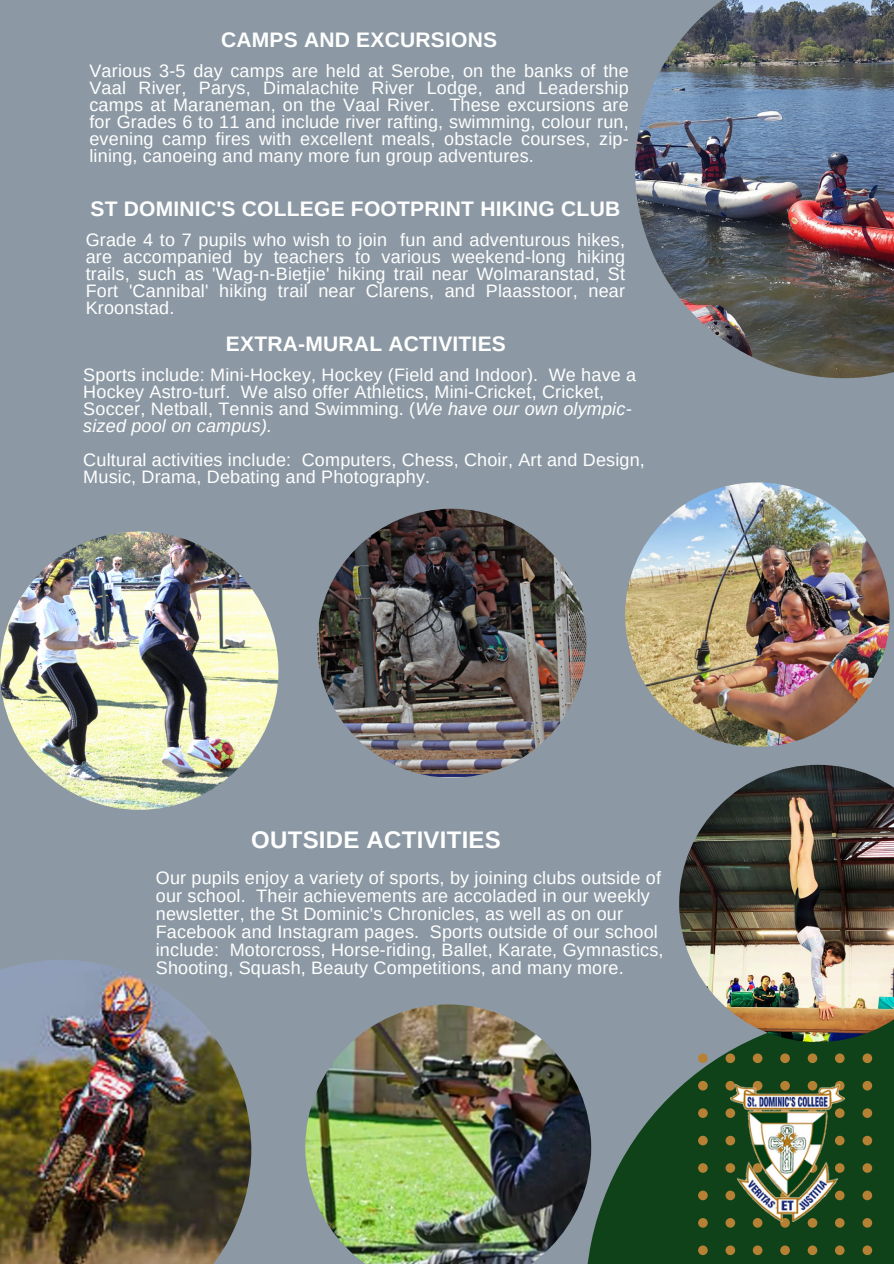
<style>
.page{position:relative;width:894px;height:1264px;background:#fff}
.page>*{position:absolute;margin:0;border:0;box-sizing:border-box;transform-origin:0 0}
.t1{font:700 24px "Arimo";letter-spacing:.01em;color:#fff}
.t2{font:700 21px "Arimo";letter-spacing:.01em;color:#fff}
.t3{font:18px/17px "Arimo";letter-spacing:.01em;color:#fff}
.s1{font-style:italic}
</style>
<div class="page">
<div style="left:0;top:0;width:893px;height:1263px;background:#8c99a4"></div>
<svg style="left:591px;top:1042px;width:302px;height:221px;fill:#0f4219"></svg>
<div style="left:698px;top:1245px;width:9px;height:10px;background:#b68134;border-radius:50%"></div>
<div style="left:725px;top:1245px;width:10px;height:10px;background:#b68134;border-radius:50%"></div>
<div style="left:752px;top:1245px;width:10px;height:10px;background:#b68134;border-radius:50%"></div>
<div style="left:780px;top:1245px;width:9px;height:10px;background:#b68134;border-radius:50%"></div>
<div style="left:807px;top:1245px;width:10px;height:10px;background:#b68134;border-radius:50%"></div>
<svg style="left:834px;top:1245px;width:10px;height:10px"></svg>
<div style="left:862px;top:1245px;width:9px;height:10px;background:#b68134;border-radius:50%"></div>
<div style="left:698px;top:1217px;width:9px;height:10px;background:#b68134;border-radius:50%"></div>
<div style="left:698px;top:1190px;width:9px;height:10px;background:#b68134;border-radius:50%"></div>
<div style="left:698px;top:1163px;width:9px;height:9px;background:#b68134;border-radius:50%"></div>
<div style="left:698px;top:1135px;width:9px;height:10px;background:#b68134;border-radius:50%"></div>
<div style="left:698px;top:1108px;width:9px;height:9px;background:#b68134;border-radius:50%"></div>
<div style="left:698px;top:1080px;width:9px;height:10px;background:#b68134;border-radius:50%"></div>
<div style="left:698px;top:1053px;width:9px;height:10px;background:#b68134;border-radius:50%"></div>
<svg style="left:725px;top:1217px;width:10px;height:10px"></svg>
<svg style="left:725px;top:1190px;width:10px;height:10px"></svg>
<div style="left:725px;top:1163px;width:10px;height:9px;background:#b68134;border-radius:50%"></div>
<svg style="left:725px;top:1135px;width:10px;height:10px"></svg>
<div style="left:725px;top:1108px;width:10px;height:9px;background:#b68134;border-radius:50%"></div>
<svg style="left:725px;top:1080px;width:10px;height:10px"></svg>
<div style="left:725px;top:1053px;width:10px;height:10px;background:#b68134;border-radius:50%"></div>
<div style="left:752px;top:1217px;width:10px;height:10px;background:#b68134;border-radius:50%"></div>
<svg style="left:752px;top:1080px;width:10px;height:10px"></svg>
<div style="left:752px;top:1053px;width:10px;height:10px;background:#b68134;border-radius:50%"></div>
<div style="left:780px;top:1217px;width:9px;height:10px;background:#b68134;border-radius:50%"></div>
<svg style="left:780px;top:1080px;width:9px;height:10px"></svg>
<div style="left:780px;top:1053px;width:9px;height:10px;background:#b68134;border-radius:50%"></div>
<div style="left:807px;top:1217px;width:10px;height:10px;background:#b68134;border-radius:50%"></div>
<svg style="left:807px;top:1080px;width:10px;height:10px"></svg>
<div style="left:807px;top:1053px;width:10px;height:10px;background:#b68134;border-radius:50%"></div>
<div style="left:834px;top:1217px;width:10px;height:10px;background:#b68134;border-radius:50%"></div>
<div style="left:834px;top:1190px;width:10px;height:10px;background:#b68134;border-radius:50%"></div>
<div style="left:834px;top:1163px;width:10px;height:9px;background:#b68134;border-radius:50%"></div>
<div style="left:834px;top:1135px;width:10px;height:10px;background:#b68134;border-radius:50%"></div>
<div style="left:834px;top:1108px;width:10px;height:9px;background:#b68134;border-radius:50%"></div>
<svg style="left:834px;top:1080px;width:10px;height:10px"></svg>
<svg style="left:834px;top:1053px;width:10px;height:10px"></svg>
<svg style="left:862px;top:1217px;width:9px;height:10px"></svg>
<div style="left:862px;top:1190px;width:9px;height:10px;background:#b68134;border-radius:50%"></div>
<div style="left:862px;top:1163px;width:9px;height:9px;background:#b68134;border-radius:50%"></div>
<div style="left:862px;top:1135px;width:9px;height:10px;background:#b68134;border-radius:50%"></div>
<div style="left:862px;top:1108px;width:9px;height:9px;background:#b68134;border-radius:50%"></div>
<div style="left:862px;top:1080px;width:9px;height:10px;background:#b68134;border-radius:50%"></div>
<div style="left:862px;top:1053px;width:9px;height:10px;background:#b68134;border-radius:50%"></div>
<img style="left:730px;top:1084px;width:113px;height:137px">
<img style="left:0;top:960px;width:251px;height:303px">
<img style="left:635px;top:0;width:258px;height:378px">
<img style="left:317px;top:508px;width:269px;height:269px;border-radius:50%">
<img style="left:625px;top:482px;width:264px;height:264px;border-radius:50%">
<img style="left:679px;top:764px;width:214px;height:278px">
<img style="left:305px;top:1004px;width:286px;height:259px">
<img style="left:0;top:531px;width:278px;height:278px;border-radius:50%">
<p class="t2" style="left:221px;top:28px;width:277px">CAMPS AND EXCURSIONS</p>
<p class="t3" style="left:89px;top:62px;width:540px;text-align:justify">Various 3-5 day camps are held at Serobe, on the banks of the Vaal River, Parys, Dimalachite River Lodge, and Leadership camps at Maraneman, on the Vaal River. These excursions are for Grades 6 to 11 and include river rafting, swimming, colour run, evening camp fires with excellent meals, obstacle courses, zip&shy;lining, canoeing and many more fun group adventures.</p>
<p class="t2" style="left:90px;top:197px;width:531px">ST DOMINIC'S COLLEGE FOOTPRINT HIKING CLUB</p>
<p class="t3" style="left:86px;top:231px;width:540px;text-align:justify">Grade 4 to 7 pupils who wish to join fun and adventurous hikes, are accompanied by teachers to various weekend-long hiking trails, such as 'Wag-n-Bietjie' hiking trail near Wolmaranstad, St Fort 'Cannibal' hiking trail near Clarens, and Plaasstoor, near Kroonstad.</p>
<p class="t2" style="left:226px;top:332px;width:281px">EXTRA-MURAL ACTIVITIES</p>
<p class="t3" style="left:83px;top:366px;width:554px">Sports include: Mini-Hockey, Hockey (Field and Indoor). We have a Hockey Astro-turf. We also offer Athletics, Mini-Cricket, Cricket, Soccer, Netball, Tennis and Swimming. (<span class="s1">We have our own olympic&shy;sized pool on campus).</span></p>
<p class="t3" style="left:83px;top:451px;width:563px">Cultural activities include: Computers, Chess, Choir, Art and Design,<br>Music, Drama, Debating and Photography.</p>
<p class="t1" style="left:251px;top:826px;width:251px">OUTSIDE ACTIVITIES</p>
<p class="t3" style="left:156px;top:868px;width:509px;line-height:18px">Our pupils enjoy a variety of sports, by joining clubs outside of our school. Their achievements are accoladed in our weekly newsletter, the St Dominic's Chronicles, as well as on our Facebook and Instagram pages. Sports outside of our school include: Motorcross, Horse-riding, Ballet, Karate, Gymnastics, Shooting, Squash, Beauty Competitions, and many more.</p>
</div>
